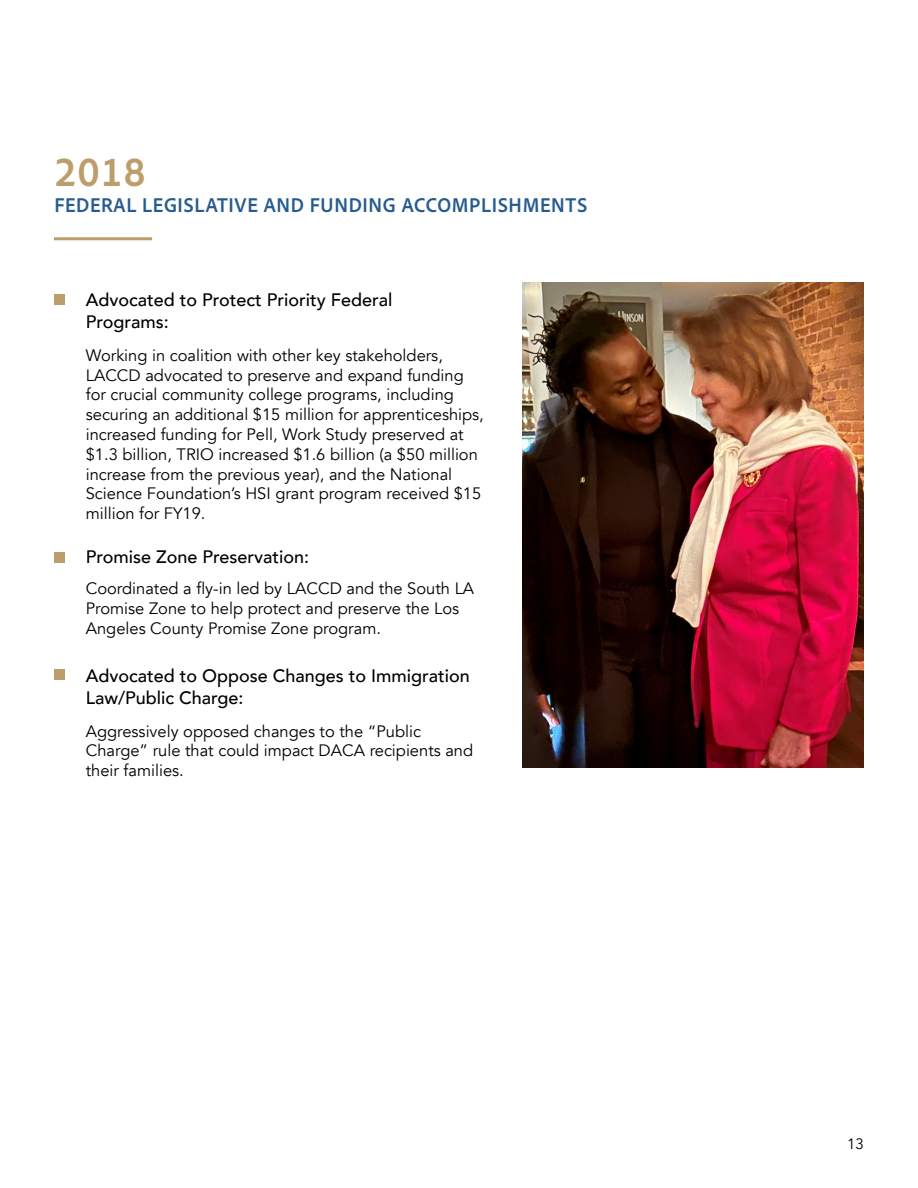
<style>
.page{position:relative;width:918px;height:1188px;background:#fff}
.page>*{position:absolute;margin:0;border:0;box-sizing:border-box;transform-origin:0 0}
.Heading_3{font:700 43.05px "Adobe Clean UX";color:#bb9e6c}
.Subheading_5{font:700 21px "Adobe Clean UX";color:#265b8f}
.Subheading_6{font:500 18px/21.6px "Avenir";color:#000}
.t1{font:16.5px/19.8px "Avenir";color:#000}
.t2{font:15px "Avenir";color:#000}
</style>
<div class="page">
<hr style="left:54px;top:237px;width:98px;height:3px;background:#bb9e6c">
<img style="left:522px;top:283px;width:342px;height:484px">
<div style="left:54px;top:294px;width:11px;height:11px;background:#bb9e6c"></div>
<div style="left:54px;top:552px;width:11px;height:10px;background:#bb9e6c"></div>
<div style="left:54px;top:669px;width:11px;height:11px;background:#bb9e6c"></div>
<p class="Heading_3" style="left:54px;top:144px;width:94px">2018</p>
<p class="Subheading_5" style="left:54px;top:192px;width:535px">FEDERAL LEGISLATIVE AND FUNDING ACCOMPLISHMENTS</p>
<p class="Subheading_6" style="left:86px;top:288px;width:308px">Advocated to Protect Priority Federal<br>Programs:</p>
<p class="t1" style="left:86px;top:346px;width:400px">Working in coalition with other key stakeholders, LACCD advocated to preserve and expand funding for crucial community college programs, including securing an additional $15 million for apprenticeships, increased funding for Pell, Work Study preserved at $1.3 billion, TRIO increased $1.6 billion (a $50 million increase from the previous year), and the National Science Foundation’s HSI grant program received $15 million for FY19.</p>
<p class="Subheading_6" style="left:86px;top:545px;width:225px">Promise Zone Preservation:</p>
<p class="t1" style="left:86px;top:579px;width:390px">Coordinated a fly-in led by LACCD and the South LA<br>Promise Zone to help protect and preserve the Los<br>Angeles County Promise Zone program.</p>
<p class="Subheading_6" style="left:86px;top:664px;width:386px">Advocated to Oppose Changes to Immigration<br>Law/Public Charge:</p>
<p class="t1" style="left:86px;top:721px;width:389px">Aggressively opposed changes to the “Public<br>Charge” rule that could impact DACA recipients and their families.</p>
<p class="t2" style="left:847px;top:1135px;width:18px">13</p>
</div>
